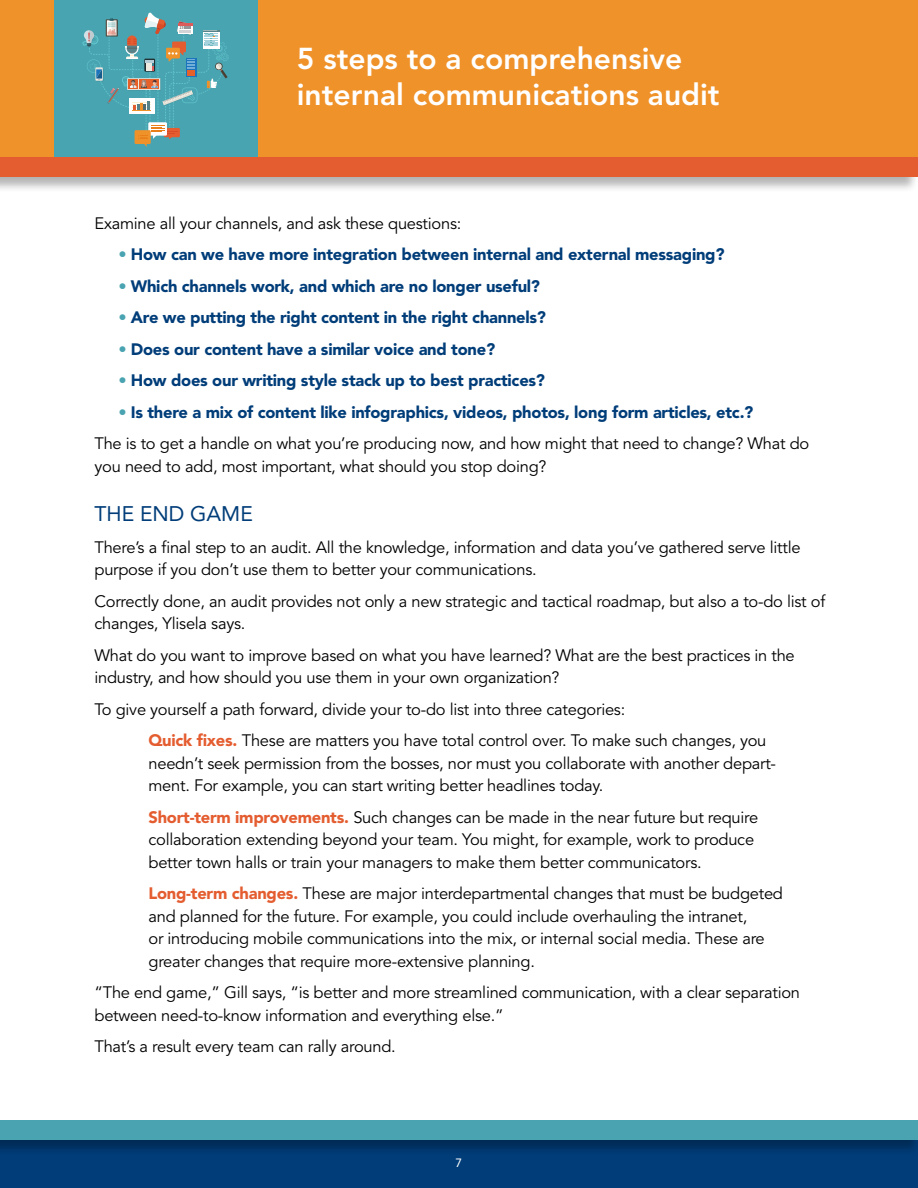
<style>
.page{position:relative;width:918px;height:1188px;background:#fff}
.page>*{position:absolute;margin:0;border:0;box-sizing:border-box;transform-origin:0 0}
.t1{font:800 30px/36px "Avenir";color:#fff}
.t2{font:21px "Avenir";color:#003d79}
.t3{font:16.5px/22.5px "Avenir";letter-spacing:-.015em;color:#000}
.t4{font:900 16.5px "Avenir";letter-spacing:-.015em;color:#003d79}
.t5{font:12px "Avenir";color:#fff}
.s1{font-weight:400;color:#4aa3b1}
.s2{color:#4aa3b1}
.s3{font-weight:900;color:#003d79}
.s4{font-weight:900;color:#e45d30}
</style>
<div class="page">
<div style="left:0;top:0;width:918px;height:161px;background:#ef922a"></div>
<div style="left:54px;top:0;width:204px;height:158px;background:#49a4b1"></div>
<svg style="left:82px;top:12px;width:147px;height:135px"></svg>
<div style="left:0;top:1139px;width:918px;height:49px;background:#003d79"></div>
<div style="left:0;top:1120px;width:918px;height:36px;background:#000;opacity:.3"></div>
<div style="left:0;top:1120px;width:918px;height:20px;background:#4aa3b1"></div>
<div style="left:0;top:157px;width:918px;height:36px;background:#000;opacity:.3"></div>
<div style="left:0;top:158px;width:918px;height:19px;background:#e45d30"></div>
<h1 class="t1" style="left:297px;top:41px;width:424px">5 steps to a comprehensive internal communications audit</h1>
<p class="t3" style="left:94px;top:212px;width:368px">Examine all your channels, and ask these questions:</p>
<p class="t4" style="left:119px;top:244px;width:608px"><span class="s1">•</span> How can we have more integration between internal and external messaging?</p>
<p class="t4" style="left:119px;top:276px;width:423px"><span class="s1">•</span> Which channels work, and which are no longer useful?</p>
<p class="t4" style="left:119px;top:307px;width:429px"><span class="s1">•</span> Are we putting the right content in the right channels?</p>
<p class="t4" style="left:119px;top:339px;width:378px"><span class="s1">•</span> Does our content have a similar voice and tone?</p>
<p class="t4" style="left:119px;top:370px;width:428px"><span class="s1">•</span> How does our writing style stack up to best practices?</p>
<p class="t3" style="left:94px;top:397px;width:716px;line-height:31.5px;text-indent:24px"><span class="s2">•</span> <span class="s3">Is there a mix of content like infographics, videos, photos, long form articles, etc.?<br></span>The is to get a handle on what you’re producing now, and how might that need to change? What do</p>
<p class="t3" style="left:94px;top:455px;width:454px">you need to add, most important, what should you stop doing?</p>
<p class="t2" style="left:94px;top:502px;width:160px">THE END GAME</p>
<p class="t3" style="left:94px;top:536px;width:708px">There’s a final step to an audit. All the knowledge, information and data you’ve gathered serve little purpose if you don’t use them to better your communications.</p>
<p class="t3" style="left:94px;top:590px;width:732px">Correctly done, an audit provides not only a new strategic and tactical roadmap, but also a to-do list of changes, Ylisela says.</p>
<p class="t3" style="left:94px;top:644px;width:702px">What do you want to improve based on what you have learned? What are the best practices in the industry, and how should you use them in your own organization?</p>
<p class="t3" style="left:149px;top:694px;width:619px;line-height:31.5px;text-indent:-54px">To give yourself a path forward, divide your to-do list into three categories:<br><span class="s4">Quick fixes.</span> These are matters you have total control over. To make such changes, you</p>
<p class="t3" style="left:149px;top:752px;width:629px">needn’t seek permission from the bosses, nor must you collaborate with another depart&shy;ment. For example, you can start writing better headlines today.</p>
<p class="t3" style="left:149px;top:806px;width:611px"><span class="s4">Short-term improvements.</span> Such changes can be made in the near future but require collaboration extending beyond your team. You might, for example, work to produce better town halls or train your managers to make them better communicators.</p>
<p class="t3" style="left:149px;top:883px;width:636px"><span class="s4">Long-term changes.</span> These are major interdepartmental changes that must be budgeted and planned for the future. For example, you could include overhauling the intranet,<br>or introducing mobile communications into the mix, or internal social media. These are greater changes that require more-extensive planning.</p>
<p class="t3" style="left:94px;top:982px;width:707px">“The end game,” Gill says, “is better and more streamlined communication, with a clear separation between need-to-know information and everything else.”</p>
<p class="t3" style="left:94px;top:1036px;width:303px">That’s a result every team can rally around.</p>
<p class="t5" style="left:456px;top:1156px;width:8px">7</p>
</div>
